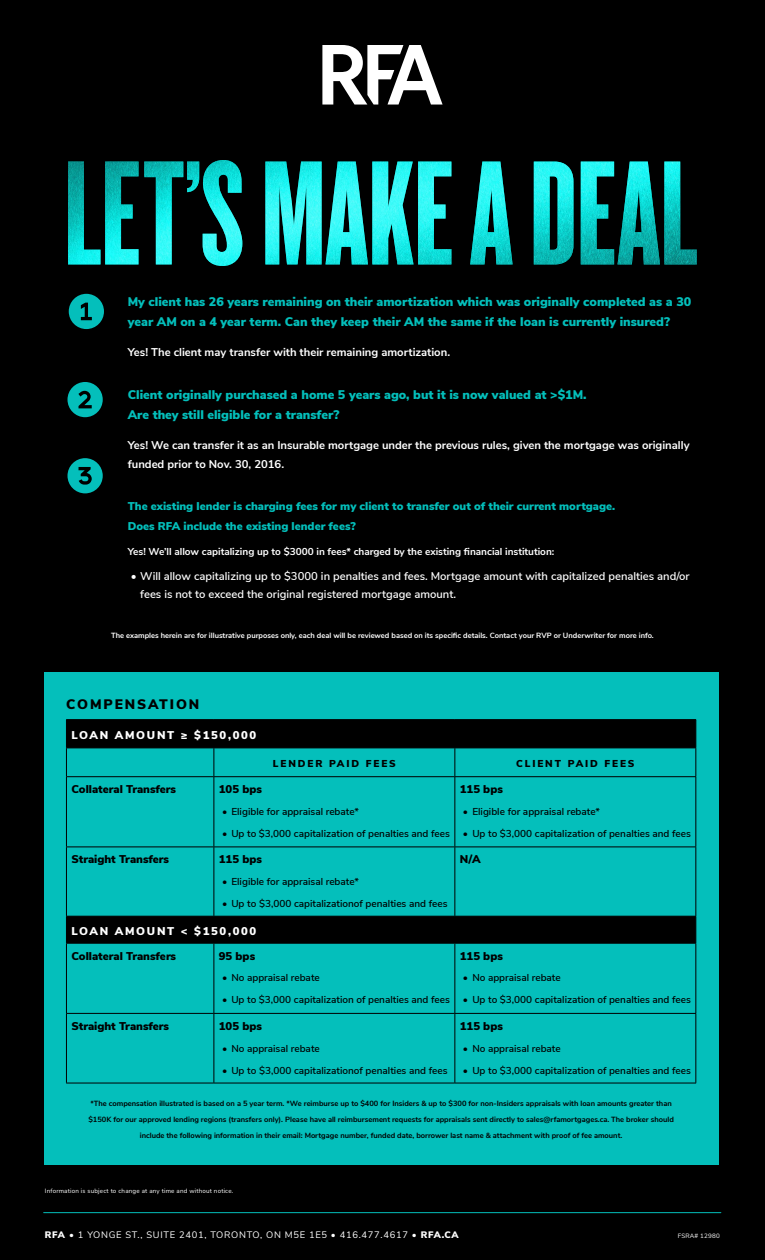
<style>
.page{position:relative;width:765px;height:1260px;background:#000}
.page>*{position:absolute;margin:0;border:0;box-sizing:border-box;transform-origin:0 0}
.t1{font:900 13.75px "Nunito Sans";letter-spacing:.14em;color:#000}
.t2{font:900 12.5px/20px "Nunito Sans";color:#04bfbb}
.t3{font:700 11.25px/18.8px "Nunito Sans";color:#fff}
.t4{font:600 11.25px/18.8px "Nunito Sans";color:#fff}
.t5{font:900 11.25px "Nunito Sans";color:#000}
.t6{font:900 11.25px/20px "Nunito Sans";color:#04bfbb}
.t7{font:900 11.25px "Nunito Sans";letter-spacing:.15em;color:#fff}
.t8{font:600 10px "Nunito Sans";color:#000}
.t9{font:700 10px "Nunito Sans";color:#fff}
.t10{font:900 10px "Nunito Sans";letter-spacing:.19em;color:#000}
.t11{font:9.38px "Nunito Sans";letter-spacing:.075em;color:#fff}
.t12{font:700 7.5px/16.2px "Nunito Sans";color:#000;text-align:center}
.t13{font:700 7.5px "Nunito Sans";color:#fff}
.t14{font:6.25px "Nunito Sans";letter-spacing:.03em;color:#fff}
.s1{font-weight:900}
</style>
<div class="page">
<div style="left:44px;top:672px;width:675px;height:493px;background:#04bfbb"></div>
<svg style="left:67px;top:720px;width:629px;height:223px"></svg>
<hr style="left:66px;top:719px;width:148px;height:1px;background:#000">
<hr style="left:214px;top:719px;width:241px;height:1px;background:#000">
<hr style="left:455px;top:719px;width:241px;height:1px;background:#000">
<hr style="left:66px;top:748px;width:148px;height:1px;background:#000">
<svg style="left:66px;top:720px;width:1px;height:56px"></svg>
<hr style="left:214px;top:748px;width:241px;height:1px;background:#000">
<svg style="left:214px;top:748px;width:1px;height:28px"></svg>
<hr style="left:455px;top:748px;width:241px;height:1px;background:#000">
<svg style="left:455px;top:748px;width:1px;height:28px"></svg>
<svg style="left:696px;top:720px;width:1px;height:56px"></svg>
<hr style="left:66px;top:776px;width:148px;height:1px;background:#000">
<hr style="left:66px;top:777px;width:1px;height:70px;background:#000">
<hr style="left:214px;top:776px;width:241px;height:1px;background:#000">
<hr style="left:214px;top:777px;width:1px;height:70px;background:#000">
<hr style="left:455px;top:776px;width:241px;height:1px;background:#000">
<hr style="left:455px;top:777px;width:1px;height:70px;background:#000">
<hr style="left:696px;top:777px;width:1px;height:70px;background:#000">
<hr style="left:66px;top:847px;width:148px;height:1px;background:#000">
<hr style="left:66px;top:847px;width:1px;height:69px;background:#000">
<hr style="left:214px;top:847px;width:241px;height:1px;background:#000">
<hr style="left:214px;top:847px;width:1px;height:69px;background:#000">
<hr style="left:455px;top:847px;width:241px;height:1px;background:#000">
<hr style="left:455px;top:847px;width:1px;height:69px;background:#000">
<hr style="left:696px;top:847px;width:1px;height:69px;background:#000">
<hr style="left:66px;top:916px;width:148px;height:1px;background:#000">
<svg style="left:66px;top:917px;width:1px;height:26px"></svg>
<hr style="left:214px;top:916px;width:241px;height:1px;background:#000">
<hr style="left:455px;top:916px;width:241px;height:1px;background:#000">
<svg style="left:696px;top:917px;width:1px;height:26px"></svg>
<hr style="left:66px;top:943px;width:148px;height:1px;background:#000">
<hr style="left:66px;top:944px;width:1px;height:69px;background:#000">
<hr style="left:214px;top:943px;width:241px;height:1px;background:#000">
<hr style="left:214px;top:944px;width:1px;height:69px;background:#000">
<hr style="left:455px;top:943px;width:241px;height:1px;background:#000">
<hr style="left:455px;top:944px;width:1px;height:69px;background:#000">
<hr style="left:696px;top:944px;width:1px;height:69px;background:#000">
<hr style="left:66px;top:1013px;width:148px;height:1px;background:#000">
<hr style="left:66px;top:1014px;width:1px;height:69px;background:#000">
<hr style="left:214px;top:1013px;width:241px;height:1px;background:#000">
<hr style="left:214px;top:1014px;width:1px;height:69px;background:#000">
<hr style="left:455px;top:1013px;width:241px;height:1px;background:#000">
<hr style="left:455px;top:1014px;width:1px;height:69px;background:#000">
<hr style="left:696px;top:1014px;width:1px;height:69px;background:#000">
<hr style="left:66px;top:1083px;width:148px;height:1px;background:#000">
<hr style="left:214px;top:1083px;width:241px;height:1px;background:#000">
<hr style="left:455px;top:1083px;width:241px;height:1px;background:#000">
<svg style="left:322px;top:45px;width:121px;height:60px"></svg>
<img style="left:68px;top:160px;width:629px;height:106px">
<svg style="left:69px;top:294px;width:35px;height:35px"></svg>
<svg style="left:68px;top:382px;width:35px;height:35px"></svg>
<svg style="left:68px;top:458px;width:35px;height:35px"></svg>
<hr style="left:44px;top:1212px;width:677px;height:1px;background:#04bfbb">
<p class="t2" style="left:128px;top:292px;width:565px">My client has 26 years remaining on their amortization which was originally completed as a 30 year AM on a 4 year term. Can they keep their AM the same if the loan is currently insured?</p>
<p class="t3" style="left:128px;top:343px;width:324px">Yes! The client may transfer with their remaining amortization.</p>
<p class="t2" style="left:128px;top:384px;width:460px">Client originally purchased a home 5 years ago, but it is now valued at &gt;$1M.<br>Are they still eligible for a transfer?</p>
<p class="t3" style="left:128px;top:435px;width:563px">Yes! We can transfer it as an Insurable mortgage under the previous rules, given the mortgage was originally funded prior to Nov. 30, 2016.</p>
<p class="t6" style="left:128px;top:496px;width:489px">The existing lender is charging fees for my client to transfer out of their current mortgage.<br>Does RFA include the existing lender fees?</p>
<p class="t9" style="left:128px;top:544px;width:428px">Yes! We’ll allow capitalizing up to $3000 in fees* charged by the existing financial institution:</p>
<p class="t4" style="left:140px;top:566px;width:551px;text-indent:-9px">• Will allow capitalizing up to $3000 in penalties and fees. Mortgage amount with capitalized penalties and/or fees is not to exceed the original registered mortgage amount.</p>
<p class="t13" style="left:111px;top:629px;width:544px">The examples herein are for illustrative purposes only, each deal will be reviewed based on its specific details. Contact your RVP or Underwriter for more info.</p>
<h1 class="t1" style="left:66px;top:694px;width:135px">COMPENSATION</h1>
<p class="t7" style="left:71px;top:727px;width:186px">LOAN AMOUNT ≥ $150,000</p>
<p class="t10" style="left:273px;top:757px;width:124px">LENDER PAID FEES</p>
<p class="t10" style="left:516px;top:757px;width:120px">CLIENT PAID FEES</p>
<p class="t5" style="left:71px;top:781px;width:106px">Collateral Transfers</p>
<p class="t5" style="left:219px;top:781px;width:45px">105 bps</p>
<p class="t8" style="left:222px;top:804px;width:139px">• Eligible for appraisal rebate*</p>
<p class="t8" style="left:222px;top:826px;width:229px">• Up to $3,000 capitalization of penalties and fees</p>
<p class="t5" style="left:71px;top:851px;width:99px">Straight Transfers</p>
<p class="t5" style="left:219px;top:851px;width:45px">115 bps</p>
<p class="t8" style="left:222px;top:874px;width:139px">• Eligible for appraisal rebate*</p>
<p class="t8" style="left:222px;top:896px;width:227px">• Up to $3,000 capitalizationof penalties and fees</p>
<p class="t7" style="left:71px;top:923px;width:186px">LOAN AMOUNT &lt; $150,000</p>
<p class="t5" style="left:71px;top:947px;width:106px">Collateral Transfers</p>
<p class="t5" style="left:219px;top:947px;width:38px">95 bps</p>
<p class="t8" style="left:222px;top:971px;width:99px">• No appraisal rebate</p>
<p class="t8" style="left:222px;top:993px;width:229px">• Up to $3,000 capitalization of penalties and fees</p>
<p class="t5" style="left:460px;top:781px;width:45px">115 bps</p>
<p class="t8" style="left:463px;top:804px;width:139px">• Eligible for appraisal rebate*</p>
<p class="t8" style="left:463px;top:826px;width:229px">• Up to $3,000 capitalization of penalties and fees</p>
<p class="t5" style="left:460px;top:851px;width:22px">N/A</p>
<p class="t5" style="left:460px;top:947px;width:45px">115 bps</p>
<p class="t8" style="left:463px;top:971px;width:99px">• No appraisal rebate</p>
<p class="t8" style="left:463px;top:993px;width:229px">• Up to $3,000 capitalization of penalties and fees</p>
<p class="t5" style="left:71px;top:1018px;width:99px">Straight Transfers</p>
<p class="t5" style="left:219px;top:1018px;width:45px">105 bps</p>
<p class="t8" style="left:222px;top:1041px;width:99px">• No appraisal rebate</p>
<p class="t8" style="left:222px;top:1063px;width:227px">• Up to $3,000 capitalizationof penalties and fees</p>
<p class="t5" style="left:460px;top:1018px;width:45px">115 bps</p>
<p class="t8" style="left:463px;top:1041px;width:99px">• No appraisal rebate</p>
<p class="t8" style="left:463px;top:1063px;width:229px">• Up to $3,000 capitalization of penalties and fees</p>
<p class="t12" style="left:88px;top:1095px;width:587px">*The compensation illustrated is based on a 5 year term. *We reimburse up to $400 for Insiders &amp; up to $300 for non-Insiders appraisals with loan amounts greater than $150K for our approved lending regions (transfers only). Please have all reimbursement requests for appraisals sent directly to sales@rfamortgages.ca. The broker should include the following information in their email: Mortgage number, funded date, borrower last name &amp; attachment with proof of fee amount.</p>
<p class="t14" style="left:45px;top:1186px;width:190px">Information is subject to change at any time and without notice.</p>
<p class="t11" style="left:45px;top:1228px;width:415px"><span class="s1">RFA</span> • 1 YONGE ST., SUITE 2401, TORONTO, ON M5E 1E5 • 416.477.4617 • <span class="s1">RFA.CA</span></p>
<p class="t14" style="left:678px;top:1231px;width:43px">FSRA# 12980</p>
</div>
